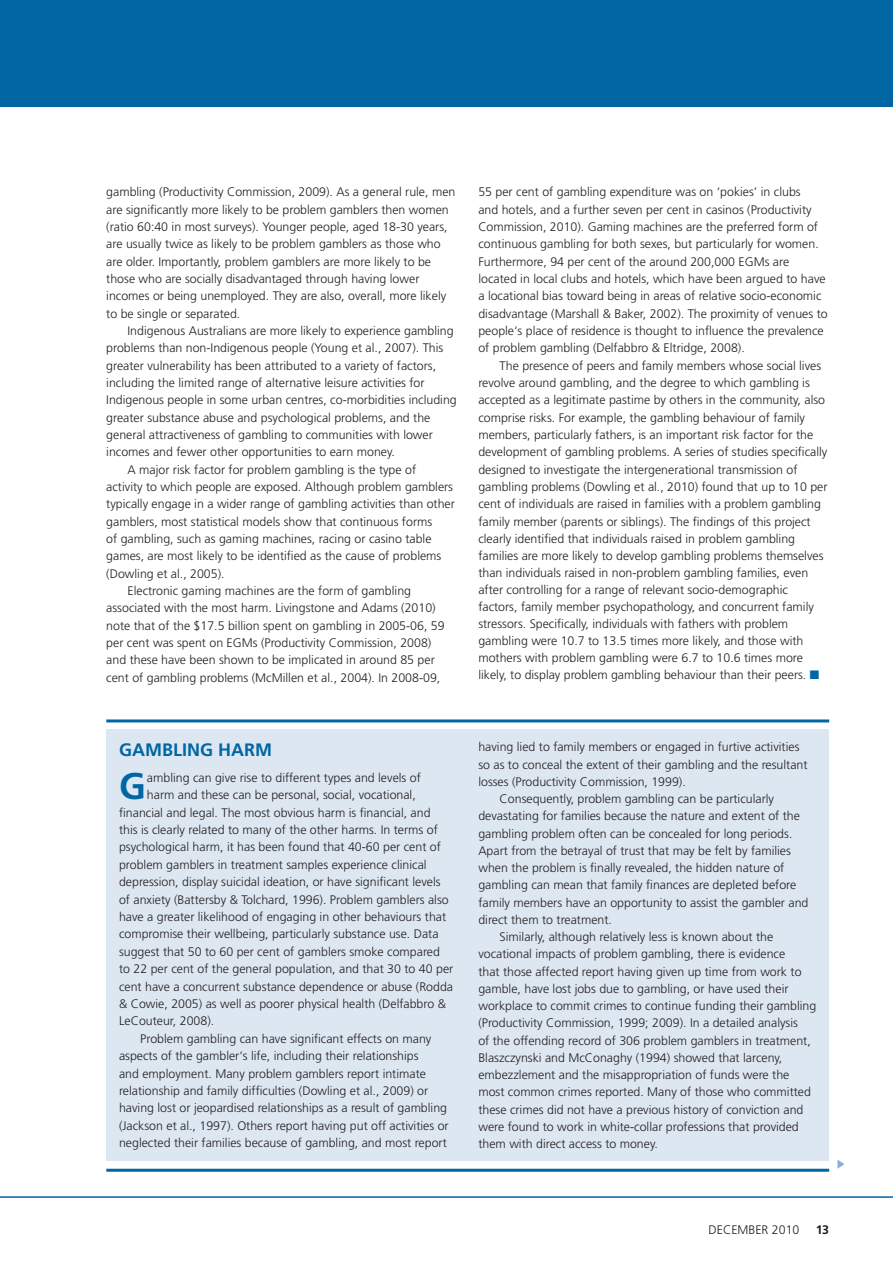
<style>
.page{position:relative;width:893px;height:1263px;background:#fff}
.page>*{position:absolute;margin:0;border:0;box-sizing:border-box;transform-origin:0 0}
.t1{font:700 37.05px "Frutiger";color:#0066a4}
.t2{font:700 18px "Frutiger";color:#0066a4}
.t3{font:300 12.3px/17.1px "Frutiger";color:#231f20}
.t4{font:700 12.3px "Frutiger";color:#231f20}
.s1{color:#0066a4}
</style>
<div class="page">
<div style="left:0;top:0;width:893px;height:106px;background:#0066a4"></div>
<hr style="left:0;top:1196px;width:893px;height:2px;background:#0066a4">
<svg style="left:837px;top:1159px;width:7px;height:10px"></svg>
<div style="left:106px;top:729px;width:723px;height:432px;background:#dde7f2"></div>
<hr style="left:106px;top:719px;width:723px;height:3px;background:#0066a4">
<hr style="left:106px;top:1169px;width:723px;height:3px;background:#0066a4">
<p class="t3" style="left:106px;top:184px;width:351px">gambling (Productivity Commission, 2009). As a general rule, men are significantly more likely to be problem gamblers then women (ratio 60:40 in most surveys). Younger people, aged 18-30 years, are usually twice as likely to be problem gamblers as those who are older. Importantly, problem gamblers are more likely to be those who are socially disadvantaged through having lower incomes or being unemployed. They are also, overall, more likely to be single or separated.</p>
<p class="t3" style="left:128px;top:322px;width:328px">Indigenous Australians are more likely to experience gambling</p>
<p class="t3" style="left:106px;top:340px;width:339px">problems than non-Indigenous people (Young et al., 2007). This</p>
<p class="t3" style="left:106px;top:357px;width:331px">greater vulnerability has been attributed to a variety of factors,</p>
<p class="t3" style="left:106px;top:374px;width:320px">including the limited range of alternative leisure activities for</p>
<p class="t3" style="left:106px;top:392px;width:352px">Indigenous people in some urban centres, co-morbidities including</p>
<p class="t3" style="left:106px;top:409px;width:326px">greater substance abuse and psychological problems, and the</p>
<p class="t3" style="left:106px;top:426px;width:328px">general attractiveness of gambling to communities with lower</p>
<p class="t3" style="left:106px;top:444px;width:290px">incomes and fewer other opportunities to earn money.</p>
<p class="t3" style="left:128px;top:461px;width:290px">A major risk factor for problem gambling is the type of</p>
<p class="t3" style="left:106px;top:478px;width:348px">activity to which people are exposed. Although problem gamblers</p>
<p class="t3" style="left:106px;top:496px;width:350px">typically engage in a wider range of gambling activities than other</p>
<p class="t3" style="left:106px;top:513px;width:327px">gamblers, most statistical models show that continuous forms</p>
<p class="t3" style="left:106px;top:530px;width:327px">of gambling, such as gaming machines, racing or casino table</p>
<p class="t3" style="left:106px;top:548px;width:337px">games, are most likely to be identified as the cause of problems</p>
<p class="t3" style="left:106px;top:565px;width:120px">(Dowling et al., 2005).</p>
<p class="t3" style="left:128px;top:582px;width:285px">Electronic gaming machines are the form of gambling</p>
<p class="t3" style="left:106px;top:600px;width:331px">associated with the most harm. Livingstone and Adams (2010)</p>
<p class="t3" style="left:106px;top:617px;width:340px">note that of the $17.5 billion spent on gambling in 2005-06, 59</p>
<p class="t3" style="left:106px;top:634px;width:327px">per cent was spent on EGMs (Productivity Commission, 2008)</p>
<p class="t3" style="left:106px;top:652px;width:330px">and these have been shown to be implicated in around 85 per</p>
<p class="t3" style="left:106px;top:669px;width:336px">cent of gambling problems (McMillen et al., 2004). In 2008-09,</p>
<p class="t3" style="left:478px;top:184px;width:351px">55 per cent of gambling expenditure was on ‘pokies’ in clubs<br>and hotels, and a further seven per cent in casinos (Productivity Commission, 2010). Gaming machines are the preferred form of continuous gambling for both sexes, but particularly for women.<br>Furthermore, 94 per cent of the around 200,000 EGMs are located in local clubs and hotels, which have been argued to have a locational bias toward being in areas of relative socio-economic disadvantage (Marshall &amp; Baker, 2002). The proximity of venues to people‘s place of residence is thought to influence the prevalence of problem gambling (Delfabbro &amp; Eltridge, 2008).</p>
<p class="t3" style="left:478px;top:357px;width:351px;text-indent:21px">The presence of peers and family members whose social lives revolve around gambling, and the degree to which gambling is accepted as a legitimate pastime by others in the community, also comprise risks. For example, the gambling behaviour of family members, particularly fathers, is an important risk factor for the development of gambling problems. A series of studies specifically designed to investigate the intergenerational transmission of gambling problems (Dowling et al., 2010) found that up to 10 per cent of individuals are raised in families with a problem gambling family member (parents or siblings). The findings of this project clearly identified that individuals raised in problem gambling families are more likely to develop gambling problems themselves than individuals raised in non-problem gambling families, even after controlling for a range of relevant socio-demographic factors, family member psychopathology, and concurrent family stressors. Specifically, individuals with fathers with problem gambling were 10.7 to 13.5 times more likely, and those with mothers with problem gambling were 6.7 to 10.6 times more likely, to display problem gambling behaviour than their peers. <span class="s1">■</span></p>
<h2 class="t2" style="left:119px;top:739px;width:154px">GAMBLING HARM</h2>
<h1 class="t1" style="left:119px;top:764px;width:28px">G</h1>
<p class="t3" style="left:147px;top:769px;width:275px">ambling can give rise to different types and levels of</p>
<p class="t3" style="left:147px;top:786px;width:270px">harm and these can be personal, social, vocational,</p>
<p class="t3" style="left:119px;top:804px;width:313px">financial and legal. The most obvious harm is financial, and</p>
<p class="t3" style="left:119px;top:821px;width:320px">this is clearly related to many of the other harms. In terms of</p>
<p class="t3" style="left:119px;top:839px;width:323px">psychological harm, it has been found that 40-60 per cent of</p>
<p class="t3" style="left:119px;top:856px;width:309px">problem gamblers in treatment samples experience clinical</p>
<p class="t3" style="left:119px;top:873px;width:323px">depression, display suicidal ideation, or have significant levels</p>
<p class="t3" style="left:119px;top:891px;width:331px">of anxiety (Battersby &amp; Tolchard, 1996). Problem gamblers also</p>
<p class="t3" style="left:119px;top:908px;width:329px">have a greater likelihood of engaging in other behaviours that</p>
<p class="t3" style="left:119px;top:926px;width:321px">compromise their wellbeing, particularly substance use. Data</p>
<p class="t3" style="left:119px;top:943px;width:322px">suggest that 50 to 60 per cent of gamblers smoke compared</p>
<p class="t3" style="left:119px;top:960px;width:336px">to 22 per cent of the general population, and that 30 to 40 per</p>
<p class="t3" style="left:119px;top:978px;width:335px">cent have a concurrent substance dependence or abuse (Rodda</p>
<p class="t3" style="left:119px;top:995px;width:328px">&amp; Cowie, 2005) as well as poorer physical health (Delfabbro &amp;</p>
<p class="t3" style="left:119px;top:1013px;width:97px">LeCouteur, 2008).</p>
<p class="t3" style="left:140px;top:1030px;width:293px">Problem gambling can have significant effects on many</p>
<p class="t3" style="left:119px;top:1047px;width:301px">aspects of the gambler‘s life, including their relationships</p>
<p class="t3" style="left:119px;top:1065px;width:308px">and employment. Many problem gamblers report intimate</p>
<p class="t3" style="left:119px;top:1082px;width:311px">relationship and family difficulties (Dowling et al., 2009) or</p>
<p class="t3" style="left:119px;top:1100px;width:330px">having lost or jeopardised relationships as a result of gambling</p>
<p class="t3" style="left:119px;top:1117px;width:331px">(Jackson et al., 1997). Others report having put off activities or</p>
<p class="t3" style="left:119px;top:1134px;width:329px">neglected their families because of gambling, and most report</p>
<p class="t3" style="left:478px;top:739px;width:323px">having lied to family members or engaged in furtive activities</p>
<p class="t3" style="left:478px;top:756px;width:331px">so as to conceal the extent of their gambling and the resultant</p>
<p class="t3" style="left:478px;top:773px;width:209px">losses (Productivity Commission, 1999).</p>
<p class="t3" style="left:500px;top:790px;width:276px">Consequently, problem gambling can be particularly</p>
<p class="t3" style="left:478px;top:808px;width:323px">devastating for families because the nature and extent of the</p>
<p class="t3" style="left:478px;top:825px;width:316px">gambling problem often can be concealed for long periods.</p>
<p class="t3" style="left:478px;top:842px;width:314px">Apart from the betrayal of trust that may be felt by families</p>
<p class="t3" style="left:478px;top:859px;width:308px">when the problem is finally revealed, the hidden nature of</p>
<p class="t3" style="left:478px;top:877px;width:319px">gambling can mean that family finances are depleted before</p>
<p class="t3" style="left:478px;top:894px;width:332px">family members have an opportunity to assist the gambler and</p>
<p class="t3" style="left:478px;top:911px;width:135px">direct them to treatment.</p>
<p class="t3" style="left:500px;top:928px;width:275px">Similarly, although relatively less is known about the</p>
<p class="t3" style="left:478px;top:946px;width:308px">vocational impacts of problem gambling, there is evidence</p>
<p class="t3" style="left:478px;top:963px;width:325px">that those affected report having given up time from work to</p>
<p class="t3" style="left:478px;top:980px;width:312px">gamble, have lost jobs due to gambling, or have used their</p>
<p class="t3" style="left:478px;top:997px;width:339px">workplace to commit crimes to continue funding their gambling</p>
<p class="t3" style="left:478px;top:1015px;width:321px">(Productivity Commission, 1999; 2009). In a detailed analysis</p>
<p class="t3" style="left:478px;top:1032px;width:334px">of the offending record of 306 problem gamblers in treatment,</p>
<p class="t3" style="left:478px;top:1049px;width:305px">Blaszczynski and McConaghy (1994) showed that larceny,</p>
<p class="t3" style="left:478px;top:1066px;width:313px">embezzlement and the misappropriation of funds were the</p>
<p class="t3" style="left:478px;top:1084px;width:334px">most common crimes reported. Many of those who committed</p>
<p class="t3" style="left:478px;top:1101px;width:327px">these crimes did not have a previous history of conviction and</p>
<p class="t3" style="left:478px;top:1118px;width:322px">were found to work in white-collar professions that provided</p>
<p class="t3" style="left:478px;top:1135px;width:181px">them with direct access to money.</p>
<p class="t3" style="left:709px;top:1222px;width:92px">DECEMBER 2010</p>
<p class="t4" style="left:816px;top:1223px;width:15px">13</p>
</div>
